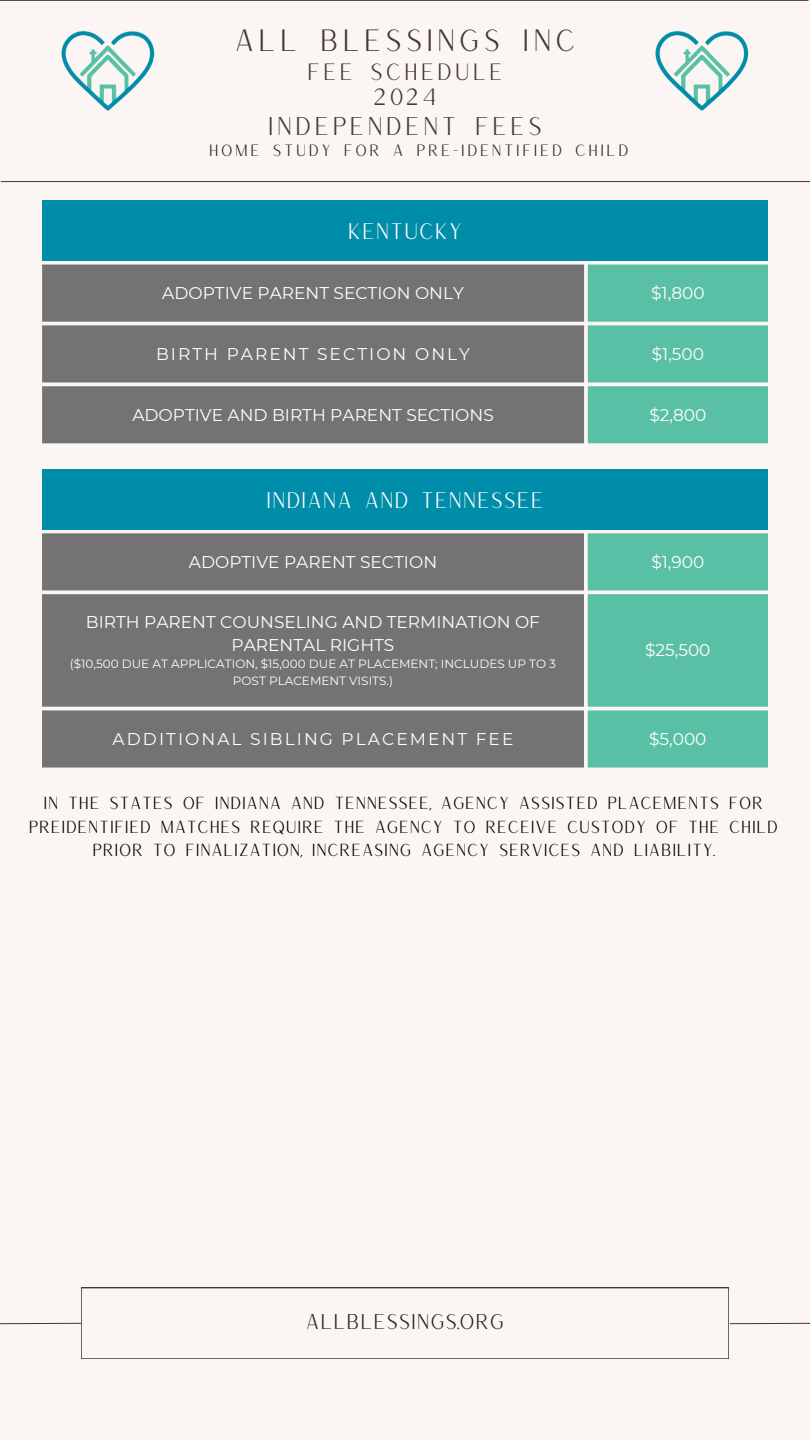
<style>
.page{position:relative;width:810px;height:1440px;background:#fbf6f3}
.page>*{position:absolute;margin:0;border:0;box-sizing:border-box;transform-origin:0 0}
.t1{font:30px "Versailles";letter-spacing:.09em;color:#45392e}
.t2{font:25px "Versailles";letter-spacing:.09em;color:#45392e}
.t3{font:23px "Versailles";letter-spacing:.09em;color:#45392e}
.t4{font:22px "Versailles";color:#fff}
.t5{font:20.9px "Versailles";color:#282120}
.t6{font:17px/23.2px "Versailles";color:#000;text-align:center}
.t7{font:17px/23.2px "Montserrat";color:#fff;text-align:center}
.t8{font:17px "Montserrat";letter-spacing:.12em;color:#fff}
.t9{font:15.9px "Versailles";letter-spacing:.12em;color:#282120}
.t10{font:12px/16.5px "Montserrat";color:#fff;text-align:center}
</style>
<div class="page">
<hr style="left:0;top:0;width:808px;height:1px;background:#45392e">
<hr style="left:1px;top:181px;width:809px;height:1px;background:#45392e">
<div style="left:42px;top:200px;width:726px;height:61px;background:#008da9"></div>
<div style="left:42px;top:265px;width:542px;height:178px;background:#737373"></div>
<div style="left:588px;top:265px;width:180px;height:178px;background:#5ac0a5"></div>
<div style="left:42px;top:469px;width:726px;height:61px;background:#008da9"></div>
<div style="left:42px;top:533px;width:542px;height:235px;background:#737373"></div>
<div style="left:588px;top:533px;width:180px;height:235px;background:#5ac0a5"></div>
<svg style="left:0;top:1288px;width:810px;height:71px"></svg>
<img style="left:655px;top:30px;width:94px;height:81px">
<img style="left:61px;top:30px;width:94px;height:81px">
<p class="t1" style="left:234px;top:21px;width:344px">ALL BLESSINGS INC</p>
<p class="t3" style="left:307px;top:57px;width:198px">FEE SCHEDULE</p>
<p class="t3" style="left:372px;top:82px;width:67px">2024</p>
<p class="t2" style="left:268px;top:110px;width:276px">INDEPENDENT FEES</p>
<p class="t9" style="left:209px;top:140px;width:422px">HOME STUDY FOR A PRE-IDENTIFIED CHILD</p>
<p class="t4" style="left:348px;top:217px;width:116px">KENTUCKY</p>
<p class="t7" style="left:162px;top:281px;width:303px">ADOPTIVE PARENT SECTION ONLY</p>
<p class="t7" style="left:651px;top:281px;width:55px">$1,800</p>
<p class="t8" style="left:156px;top:343px;width:315px">BIRTH PARENT SECTION ONLY</p>
<p class="t7" style="left:652px;top:342px;width:54px">$1,500</p>
<p class="t7" style="left:132px;top:403px;width:363px">ADOPTIVE AND BIRTH PARENT SECTIONS</p>
<p class="t7" style="left:649px;top:403px;width:59px">$2,800</p>
<p class="t4" style="left:266px;top:486px;width:280px">INDIANA AND TENNESSEE</p>
<p class="t7" style="left:189px;top:550px;width:250px">ADOPTIVE PARENT SECTION</p>
<p class="t7" style="left:651px;top:550px;width:55px">$1,900</p>
<p class="t7" style="left:86px;top:610px;width:456px">BIRTH PARENT COUNSELING AND TERMINATION OF<br>PARENTAL RIGHTS</p>
<p class="t10" style="left:70px;top:656px;width:488px">($10,500 DUE AT APPLICATION, $15,000 DUE AT PLACEMENT; INCLUDES UP TO 3<br>POST PLACEMENT VISITS.)</p>
<p class="t7" style="left:645px;top:639px;width:67px">$25,500</p>
<p class="t8" style="left:113px;top:728px;width:402px">ADDITIONAL SIBLING PLACEMENT FEE</p>
<p class="t7" style="left:649px;top:727px;width:59px">$5,000</p>
<p class="t6" style="left:28px;top:791px;width:752px">IN THE STATES OF INDIANA AND TENNESSEE, AGENCY ASSISTED PLACEMENTS FOR<br>PREIDENTIFIED MATCHES REQUIRE THE AGENCY TO RECEIVE CUSTODY OF THE CHILD<br>PRIOR TO FINALIZATION, INCREASING AGENCY SERVICES AND LIABILITY.</p>
<p class="t5" style="left:305px;top:1308px;width:201px">ALLBLESSINGS.ORG</p>
</div>
